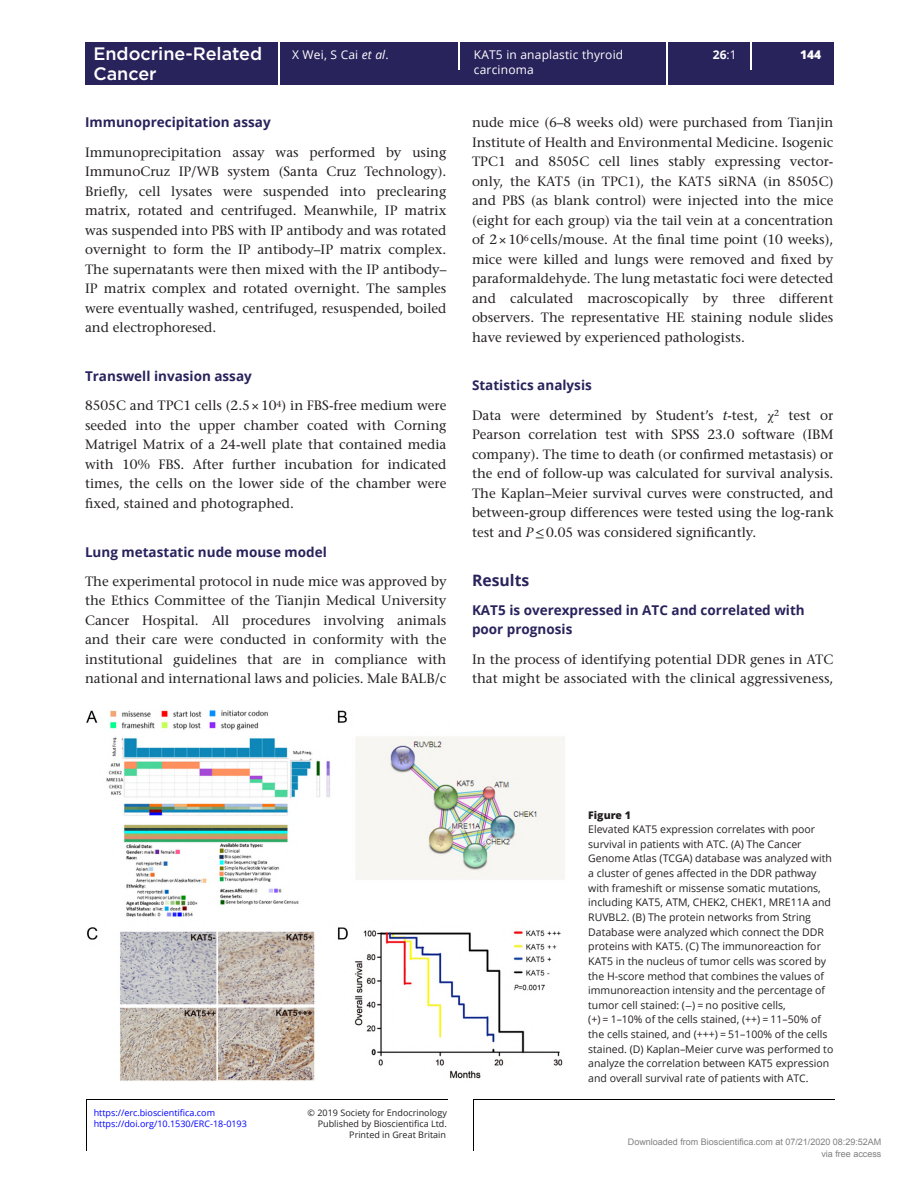
<style>
.page{position:relative;width:919px;height:1187px;background:#fff}
.page>*{position:absolute;margin:0;border:0;box-sizing:border-box;transform-origin:0 0}
.t1{font:500 18px "Gotham";color:#fff}
.t2{font:700 15.75px "Open Sans";color:#29235c}
.TXT{font:500 13.5px/19.5px "Stone Serif Std";color:#231f20;text-align:justify}
.H2-H1{font:700 13.5px/19.5px "Open Sans";color:#29235c}
.t3{font:12px "Open Sans";letter-spacing:.015em;color:#fff}
.t4{font:700 12px "Open Sans";color:#fff}
.t5{font:800 12px "Open Sans";color:#fff}
.FC{font:10.5px/14.7px "Open Sans";color:#231f20}
.FC-2{font:800 10.5px "Open Sans";color:#231f20}
.t6{font:9px "Open Sans";color:#231f20}
.t7{font:9px/12px "Arial";color:#808080;text-align:right}
.t8{font:9px "Open Sans";color:#00f}
.s1{font-weight:400}
.s2{font-style:italic}
.s3{font-family:"STIX General";font-weight:400}
.s4{font-family:"STIX General"}
</style>
<div class="page">
<hr style="left:473px;top:1098px;width:1px;height:52px;background:#000">
<hr style="left:473px;top:1098px;width:361px;height:1px;background:#000">
<hr style="left:86px;top:1098px;width:1px;height:52px;background:#000">
<hr style="left:86px;top:1098px;width:362px;height:1px;background:#000">
<div style="left:85px;top:42px;width:748px;height:43px;background:#29235c"></div>
<hr style="left:278px;top:42px;width:1px;height:43px;background:#fff">
<hr style="left:666px;top:42px;width:1px;height:43px;background:#fff">
<hr style="left:458px;top:42px;width:2px;height:27px;background:#fff">
<svg style="left:750px;top:42px;width:1px;height:27px"></svg>
<img style="left:86px;top:710px;width:479px;height:371px">
<h1 class="t1" style="left:93px;top:42px;width:170px">Endocrine-Related</h1>
<p class="t4" style="left:713px;top:46px;width:25px">26<span class="s1">:1</span></p>
<h1 class="t1" style="left:93px;top:61px;width:65px">Cancer</h1>
<h2 class="H2-H1" style="left:85px;top:112px;width:187px">Immunoprecipitation assay</h2>
<p class="TXT" style="left:85px;top:142px;width:363px">Immunoprecipitation assay was performed by using ImmunoCruz IP/WB system (Santa Cruz Technology).<br>Briefly, cell lysates were suspended into preclearing matrix, rotated and centrifuged. Meanwhile, IP matrix was suspended into PBS with IP antibody and was rotated overnight to form the IP antibody–IP matrix complex.<br>The supernatants were then mixed with the IP antibody– IP matrix complex and rotated overnight. The samples were eventually washed, centrifuged, resuspended, boiled and electrophoresed.</p>
<h2 class="H2-H1" style="left:85px;top:366px;width:168px">Transwell invasion assay</h2>
<p class="TXT" style="left:85px;top:396px;width:363px">8505C and TPC1 cells (2.5×10<sup>4</sup>) in FBS-free medium were seeded into the upper chamber coated with Corning Matrigel Matrix of a 24-well plate that contained media with 10% FBS. After further incubation for indicated times, the cells on the lower side of the chamber were fixed, stained and photographed.</p>
<h2 class="H2-H1" style="left:85px;top:541px;width:243px">Lung metastatic nude mouse model</h2>
<p class="TXT" style="left:85px;top:571px;width:363px">The experimental protocol in nude mice was approved by the Ethics Committee of the Tianjin Medical University Cancer Hospital. All procedures involving animals and their care were conducted in conformity with the institutional guidelines that are in compliance with national and international laws and policies. Male BALB/c</p>
<p class="t3" style="left:292px;top:47px;width:98px">X Wei, S Cai <span class="s2">et al</span>.</p>
<p class="t3" style="left:474px;top:47px;width:151px">KAT5 in anaplastic thyroid</p>
<p class="t5" style="left:800px;top:46px;width:23px">144</p>
<p class="t3" style="left:474px;top:61px;width:61px">carcinoma</p>
<p class="TXT" style="left:472px;top:113px;width:363px">nude mice (6–8 weeks old) were purchased from Tianjin Institute of Health and Environmental Medicine. Isogenic TPC1 and 8505C cell lines stably expressing vector&shy;only, the KAT5 (in TPC1), the KAT5 siRNA (in 8505C) and PBS (as blank control) were injected into the mice (eight for each group) via the tail vein at a concentration of 2×10<sup>6</sup> cells/mouse. At the final time point (10 weeks), mice were killed and lungs were removed and fixed by paraformaldehyde. The lung metastatic foci were detected and calculated macroscopically by three different observers. The representative HE staining nodule slides have reviewed by experienced pathologists.</p>
<h2 class="H2-H1" style="left:472px;top:375px;width:121px">Statistics analysis</h2>
<p class="TXT" style="left:472px;top:405px;width:363px">Data were determined by Student’s <span class="s2">t</span>-test, <span class="s3">χ</span><sup>2</sup> test or Pearson correlation test with SPSS 23.0 software (IBM company). The time to death (or confirmed metastasis) or the end of follow-up was calculated for survival analysis.<br>The Kaplan–Meier survival curves were constructed, and between-group differences were tested using the log-rank test and <span class="s2">P</span><span class="s3">≤</span>0.05 was considered significantly.</p>
<h1 class="t2" style="left:472px;top:568px;width:59px">Results</h1>
<p class="H2-H1" style="left:472px;top:599px;width:334px">KAT5 is overexpressed in ATC and correlated with poor prognosis</p>
<p class="TXT" style="left:472px;top:649px;width:363px">In the process of identifying potential DDR genes in ATC that might be associated with the clinical aggressiveness,</p>
<p class="t8" style="left:94px;top:1106px;width:123px">https://erc.bioscientifica.com</p>
<p class="t6" style="left:307px;top:1106px;width:141px">© 2019 Society for Endocrinology</p>
<p class="t8" style="left:94px;top:1117px;width:155px">https://doi.org/10.1530/ERC-18-0193</p>
<p class="t6" style="left:318px;top:1117px;width:131px">Published by Bioscientifica Ltd.</p>
<p class="t6" style="left:349px;top:1128px;width:98px">Printed in Great Britain</p>
<p class="FC-2" style="left:588px;top:806px;width:44px">Figure 1</p>
<p class="FC" style="left:588px;top:821px;width:246px">Elevated KAT5 expression correlates with poor survival in patients with ATC. (A) The Cancer Genome Atlas (TCGA) database was analyzed with a cluster of genes affected in the DDR pathway with frameshift or missense somatic mutations, including KAT5, ATM, CHEK2, CHEK1, MRE11A and RUVBL2. (B) The protein networks from String Database were analyzed which connect the DDR proteins with KAT5. (C) The immunoreaction for KAT5 in the nucleus of tumor cells was scored by the H-score method that combines the values of immunoreaction intensity and the percentage of tumor cell stained: (<span class="s4">−</span>) = no positive cells,<br>(+) = 1–10% of the cells stained, (++) = 11–50% of the cells stained, and (+++) = 51–100% of the cells stained. (D) Kaplan–Meier curve was performed to analyze the correlation between KAT5 expression and overall survival rate of patients with ATC.</p>
<p class="t7" style="left:627px;top:1136px;width:255px">Downloaded from Bioscientifica.com at 07/21/2020 08:29:52AM via free access</p>
</div>
